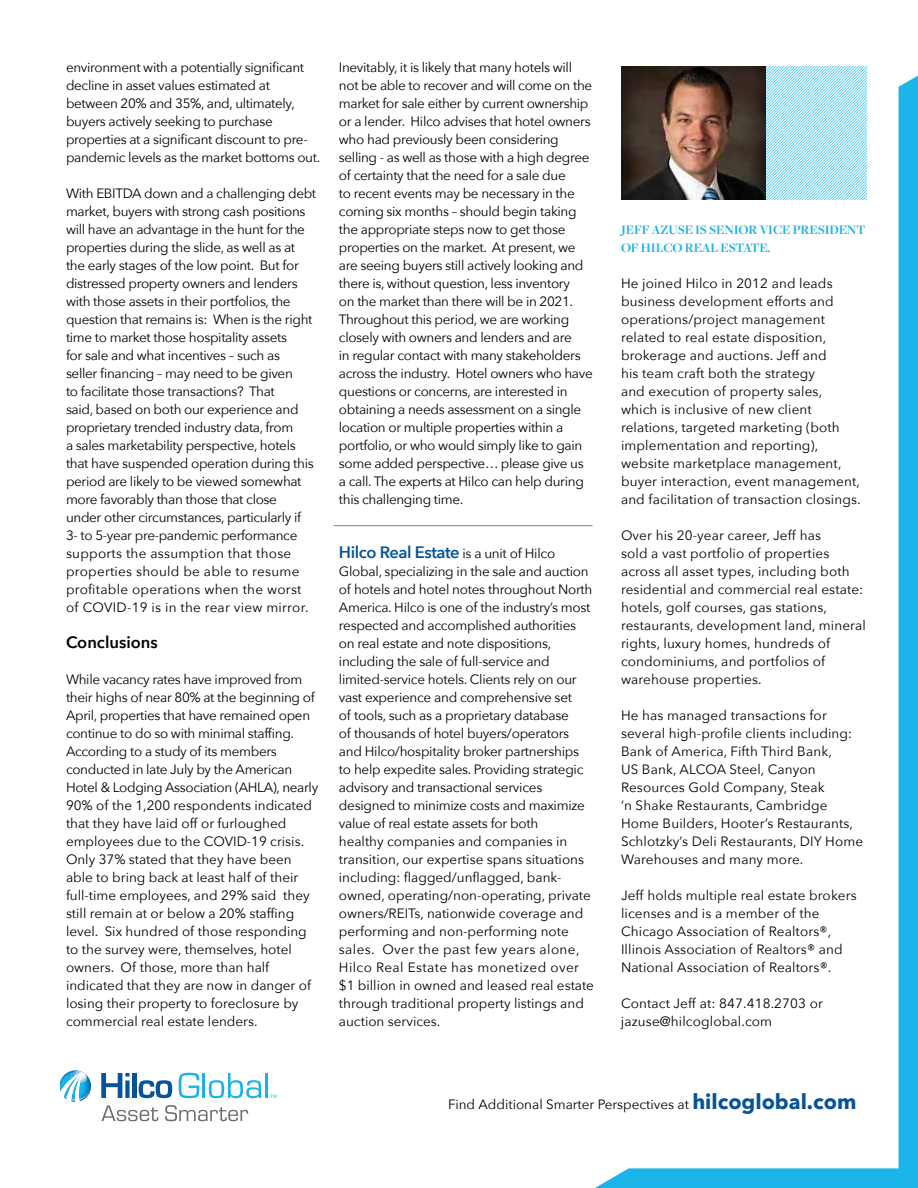
<style>
.page{position:relative;width:918px;height:1188px;background:#fff}
.page>*{position:absolute;margin:0;border:0;box-sizing:border-box;transform-origin:0 0}
.t1{font:600 16.5px "Avenir Next";letter-spacing:-.025em;color:#085398}
.t2{font:600 16.5px "Avenir Next";color:#010102}
.t3{font:13.5px/18px "Avenir Next";letter-spacing:-.02em;color:#010102}
.t4{font:13.5px/18px "Avenir Next";letter-spacing:.01em;color:#010102}
.t5{font:13.5px/18px "Avenir Next";color:#010102}
.t6{font:700 13.5px/18px "Freight Disp Pro";letter-spacing:-.01em;color:#1ab3e8}
.s1{font-weight:400;font-size:13.5px;color:#010102}
.s2{font-weight:700;font-size:21px;color:#085398}
</style>
<div class="page">
<img style="left:766px;top:66px;width:101px;height:10px">
<svg style="left:621px;top:66px;width:145px;height:10px"></svg>
<svg style="left:595px;top:76px;width:323px;height:1112px"></svg>
<img style="left:68px;top:1070px;width:23px;height:22px">
<img style="left:87px;top:1084px;width:3px;height:13px">
<img style="left:71px;top:1071px;width:17px;height:11px">
<svg style="left:60px;top:1072px;width:27px;height:30px"></svg>
<svg style="left:101px;top:1105px;width:57px;height:16px"></svg>
<svg style="left:165px;top:1105px;width:83px;height:16px"></svg>
<svg style="left:101px;top:1073px;width:29px;height:25px"></svg>
<div style="left:125px;top:1080px;width:5px;height:18px;background:#07539b"></div>
<div style="left:132px;top:1073px;width:5px;height:25px;background:#07539b"></div>
<svg style="left:139px;top:1080px;width:33px;height:18px"></svg>
<svg style="left:179px;top:1073px;width:20px;height:25px"></svg>
<hr style="left:202px;top:1073px;width:3px;height:25px;background:#1ab3e8">
<svg style="left:209px;top:1073px;width:52px;height:25px"></svg>
<hr style="left:266px;top:1073px;width:2px;height:25px;background:#1ab3e8">
<svg style="left:271px;top:1095px;width:5px;height:3px"></svg>
<hr style="left:333px;top:525px;width:260px;height:1px;background:#828383">
<p class="t3" style="left:66px;top:58px;width:256px">environment with a potentially significant decline in asset values estimated at between 20% and 35%, and, ultimately, buyers actively seeking to purchase properties at a significant discount to pre&shy;pandemic levels as the market bottoms out.</p>
<p class="t3" style="left:66px;top:185px;width:252px">With EBITDA down and a challenging debt market, buyers with strong cash positions will have an advantage in the hunt for the properties during the slide, as well as at the early stages of the low point. But for distressed property owners and lenders with those assets in their portfolios, the question that remains is: When is the right time to market those hospitality assets<br>for sale and what incentives – such as<br>seller financing – may need to be given<br>to facilitate those transactions? That<br>said, based on both our experience and proprietary trended industry data, from<br>a sales marketability perspective, hotels that have suspended operation during this period are likely to be viewed somewhat more favorably than those that close<br>under other circumstances, particularly if 3- to 5-year pre-pandemic performance supports the assumption that those properties should be able to resume profitable operations when the worst of COVID-19 is in the rear view mirror.</p>
<p class="t2" style="left:66px;top:633px;width:93px">Conclusions</p>
<p class="t5" style="left:66px;top:671px;width:254px">While vacancy rates have improved from their highs of near 80% at the beginning of April, properties that have remained open continue to do so with minimal staffing.<br>According to a study of its members conducted in late July by the American Hotel &amp; Lodging Association (AHLA), nearly 90% of the 1,200 respondents indicated that they have laid off or furloughed employees due to the COVID-19 crisis.<br>Only 37% stated that they have been able to bring back at least half of their full-time employees, and 29% said they still remain at or below a 20% staffing level. Six hundred of those responding to the survey were, themselves, hotel owners. Of those, more than half indicated that they are now in danger of losing their property to foreclosure by commercial real estate lenders.</p>
<p class="t3" style="left:339px;top:59px;width:255px">Inevitably, it is likely that many hotels will not be able to recover and will come on the market for sale either by current ownership or a lender. Hilco advises that hotel owners who had previously been considering selling - as well as those with a high degree of certainty that the need for a sale due<br>to recent events may be necessary in the coming six months – should begin taking the appropriate steps now to get those properties on the market. At present, we are seeing buyers still actively looking and there is, without question, less inventory<br>on the market than there will be in 2021.<br>Throughout this period, we are working closely with owners and lenders and are<br>in regular contact with many stakeholders across the industry. Hotel owners who have questions or concerns, are interested in obtaining a needs assessment on a single location or multiple properties within a portfolio, or who would simply like to gain some added perspective… please give us a call. The experts at Hilco can help during this challenging time.</p>
<p class="t1" style="left:339px;top:543px;width:218px">Hilco Real Estate <span class="s1">is a unit of Hilco</span></p>
<p class="t3" style="left:339px;top:563px;width:257px">Global, specializing in the sale and auction of hotels and hotel notes throughout North America. Hilco is one of the industry’s most respected and accomplished authorities on real estate and note dispositions, including the sale of full-service and limited-service hotels. Clients rely on our vast experience and comprehensive set<br>of tools, such as a proprietary database<br>of thousands of hotel buyers/operators and Hilco/hospitality broker partnerships to help expedite sales. Providing strategic advisory and transactional services designed to minimize costs and maximize value of real estate assets for both<br>healthy companies and companies in transition, our expertise spans situations including: flagged/unflagged, bank&shy;owned, operating/non-operating, private owners/REITs, nationwide coverage and performing and non-performing note sales. Over the past few years alone, Hilco Real Estate has monetized over $1 billion in owned and leased real estate through traditional property listings and auction services.</p>
<p class="t6" style="left:621px;top:222px;width:246px">JEFF AZUSE IS SENIOR VICE PRESIDENT<br>OF HILCO REAL ESTATE.</p>
<p class="t4" style="left:621px;top:275px;width:241px">He joined Hilco in 2012 and leads business development efforts and operations/project management related to real estate disposition, brokerage and auctions. Jeff and<br>his team craft both the strategy<br>and execution of property sales, which is inclusive of new client relations, targeted marketing (both implementation and reporting), website marketplace management, buyer interaction, event management, and facilitation of transaction closings.</p>
<p class="t4" style="left:621px;top:527px;width:246px">Over his 20-year career, Jeff has<br>sold a vast portfolio of properties across all asset types, including both residential and commercial real estate: hotels, golf courses, gas stations, restaurants, development land, mineral rights, luxury homes, hundreds of condominiums, and portfolios of warehouse properties.</p>
<p class="t4" style="left:621px;top:707px;width:244px">He has managed transactions for several high-profile clients including:<br>Bank of America, Fifth Third Bank,<br>US Bank, ALCOA Steel, Canyon Resources Gold Company, Steak<br>‘n Shake Restaurants, Cambridge Home Builders, Hooter’s Restaurants, Schlotzky’s Deli Restaurants, DIY Home Warehouses and many more.</p>
<p class="t4" style="left:621px;top:887px;width:237px">Jeff holds multiple real estate brokers licenses and is a member of the Chicago Association of Realtors®, Illinois Association of Realtors® and National Association of Realtors®.</p>
<p class="t4" style="left:621px;top:995px;width:203px">Contact Jeff at: 847.418.2703 or jazuse@hilcoglobal.com</p>
<p class="t5" style="left:448px;top:1096px;width:410px">Find Additional Smarter Perspectives at <span class="s2">hilcoglobal.com</span></p>
</div>
